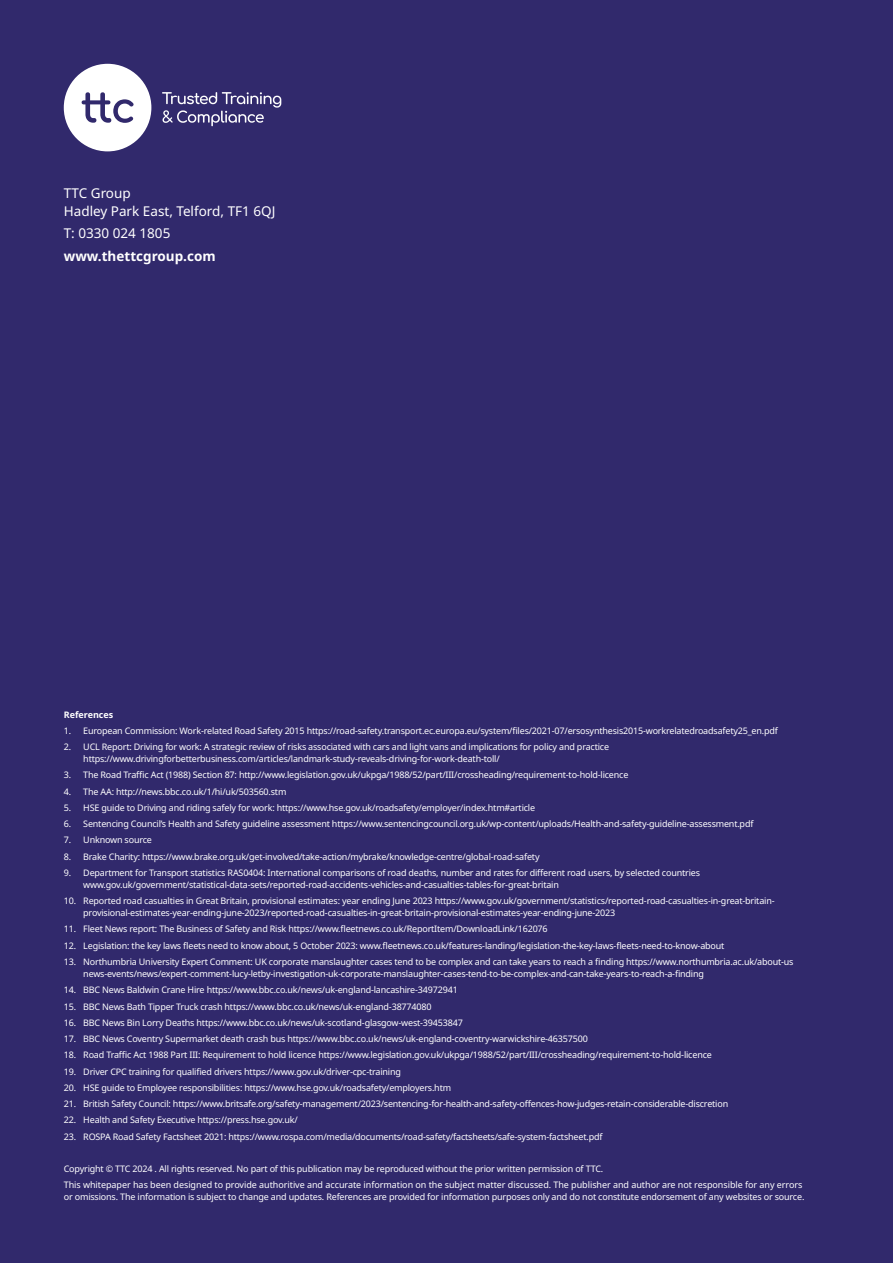
<style>
.page{position:relative;width:893px;height:1263px;background:#31296c}
.page>*{position:absolute;margin:0;border:0;box-sizing:border-box;transform-origin:0 0}
.t1{font:13.5px/18px "Noto Sans";color:#fff}
.t2{font:700 13.5px "Noto Sans";color:#fff}
.t3{font:9px/12px "Noto Sans";letter-spacing:-.02em;color:#fff}
.t4{font:700 9px "Noto Sans";color:#fff}
</style>
<div class="page">
<div style="left:64px;top:64px;width:87px;height:87px;background:#fff;border-radius:50%"></div>
<svg style="left:82px;top:92px;width:52px;height:31px"></svg>
<svg style="left:162px;top:92px;width:119px;height:34px"></svg>
<h1 class="t1" style="left:64px;top:184px;width:213px">TTC Group<br>Hadley Park East, Telford, TF1 6QJ</h1>
<h1 class="t1" style="left:64px;top:225px;width:108px">T: 0330 024 1805</h1>
<h1 class="t2" style="left:64px;top:246px;width:153px">www.thettcgroup.com</h1>
<p class="t4" style="left:64px;top:708px;width:51px">References</p>
<p class="t3" style="left:64px;top:725px;width:716px">1. European Commission: Work-related Road Safety 2015 https://road-safety.transport.ec.europa.eu/system/files/2021-07/ersosynthesis2015-workrelatedroadsafety25_en.pdf</p>
<p class="t3" style="left:83px;top:741px;width:527px;text-indent:-20px">2. UCL Report: Driving for work: A strategic review of risks associated with cars and light vans and implications for policy and practice https://www.drivingforbetterbusiness.com/articles/landmark-study-reveals-driving-for-work-death-toll/</p>
<p class="t3" style="left:64px;top:769px;width:566px">3. The Road Traffic Act (1988) Section 87: http://www.legislation.gov.uk/ukpga/1988/52/part/III/crossheading/requirement-to-hold-licence</p>
<p class="t3" style="left:64px;top:786px;width:224px">4. The AA: http://news.bbc.co.uk/1/hi/uk/503560.stm</p>
<p class="t3" style="left:64px;top:802px;width:473px">5. HSE guide to Driving and riding safely for work: https://www.hse.gov.uk/roadsafety/employer/index.htm#article</p>
<p class="t3" style="left:64px;top:818px;width:691px">6. Sentencing Council’s Health and Safety guideline assessment https://www.sentencingcouncil.org.uk/wp-content/uploads/Health-and-safety-guideline-assessment.pdf</p>
<p class="t3" style="left:64px;top:834px;width:90px">7. Unknown source</p>
<p class="t3" style="left:64px;top:851px;width:477px">8. Brake Charity: https://www.brake.org.uk/get-involved/take-action/mybrake/knowledge-centre/global-road-safety</p>
<p class="t3" style="left:83px;top:867px;width:618px;text-indent:-20px">9. Department for Transport statistics RAS0404: International comparisons of road deaths, number and rates for different road users, by selected countries www.gov.uk/government/statistical-data-sets/reported-road-accidents-vehicles-and-casualties-tables-for-great-britain</p>
<p class="t3" style="left:83px;top:895px;width:693px;text-indent:-20px">10. Reported road casualties in Great Britain, provisional estimates: year ending June 2023 https://www.gov.uk/government/statistics/reported-road-casualties-in-great-britain&shy;provisional-estimates-year-ending-june-2023/reported-road-casualties-in-great-britain-provisional-estimates-year-ending-june-2023</p>
<p class="t3" style="left:64px;top:923px;width:485px">11. Fleet News report: The Business of Safety and Risk https://www.fleetnews.co.uk/ReportItem/DownloadLink/162076</p>
<p class="t3" style="left:64px;top:940px;width:662px">12. Legislation: the key laws fleets need to know about, 5 October 2023: www.fleetnews.co.uk/features-landing/legislation-the-key-laws-fleets-need-to-know-about</p>
<p class="t3" style="left:83px;top:956px;width:712px;text-indent:-20px">13. Northumbria University Expert Comment: UK corporate manslaughter cases tend to be complex and can take years to reach a finding https://www.northumbria.ac.uk/about-us news-events/news/expert-comment-lucy-letby-investigation-uk-corporate-manslaughter-cases-tend-to-be-complex-and-can-take-years-to-reach-a-finding</p>
<p class="t3" style="left:64px;top:984px;width:395px">14. BBC News Baldwin Crane Hire https://www.bbc.co.uk/news/uk-england-lancashire-34972941</p>
<p class="t3" style="left:64px;top:1000px;width:369px">15. BBC News Bath Tipper Truck crash https://www.bbc.co.uk/news/uk-england-38774080</p>
<p class="t3" style="left:64px;top:1017px;width:401px">16. BBC News Bin Lorry Deaths https://www.bbc.co.uk/news/uk-scotland-glasgow-west-39453847</p>
<p class="t3" style="left:64px;top:1033px;width:526px">17. BBC News Coventry Supermarket death crash bus https://www.bbc.co.uk/news/uk-england-coventry-warwickshire-46357500</p>
<p class="t3" style="left:64px;top:1049px;width:650px">18. Road Traffic Act 1988 Part III: Requirement to hold licence https://www.legislation.gov.uk/ukpga/1988/52/part/III/crossheading/requirement-to-hold-licence</p>
<p class="t3" style="left:64px;top:1065px;width:339px">19. Driver CPC training for qualified drivers https://www.gov.uk/driver-cpc-training</p>
<p class="t3" style="left:64px;top:1082px;width:389px">20. HSE guide to Employee responsibilities: https://www.hse.gov.uk/roadsafety/employers.htm</p>
<p class="t3" style="left:64px;top:1098px;width:666px">21. British Safety Council: https://www.britsafe.org/safety-management/2023/sentencing-for-health-and-safety-offences-how-judges-retain-considerable-discretion</p>
<p class="t3" style="left:64px;top:1114px;width:236px">22. Health and Safety Executive https://press.hse.gov.uk/</p>
<p class="t3" style="left:64px;top:1130px;width:540px">23. ROSPA Road Safety Factsheet 2021: https://www.rospa.com/media/documents/road-safety/factsheets/safe-system-factsheet.pdf</p>
<p class="t3" style="left:64px;top:1161px;width:740px;line-height:16.2px">Copyright © TTC 2024 . All rights reserved. No part of this publication may be reproduced without the prior written permission of TTC.<br>This whitepaper has been designed to provide authoritive and accurate information on the subject matter discussed. The publisher and author are not responsible for any errors</p>
<p class="t3" style="left:64px;top:1191px;width:742px">or omissions. The information is subject to change and updates. References are provided for information purposes only and do not constitute endorsement of any websites or source.</p>
</div>
